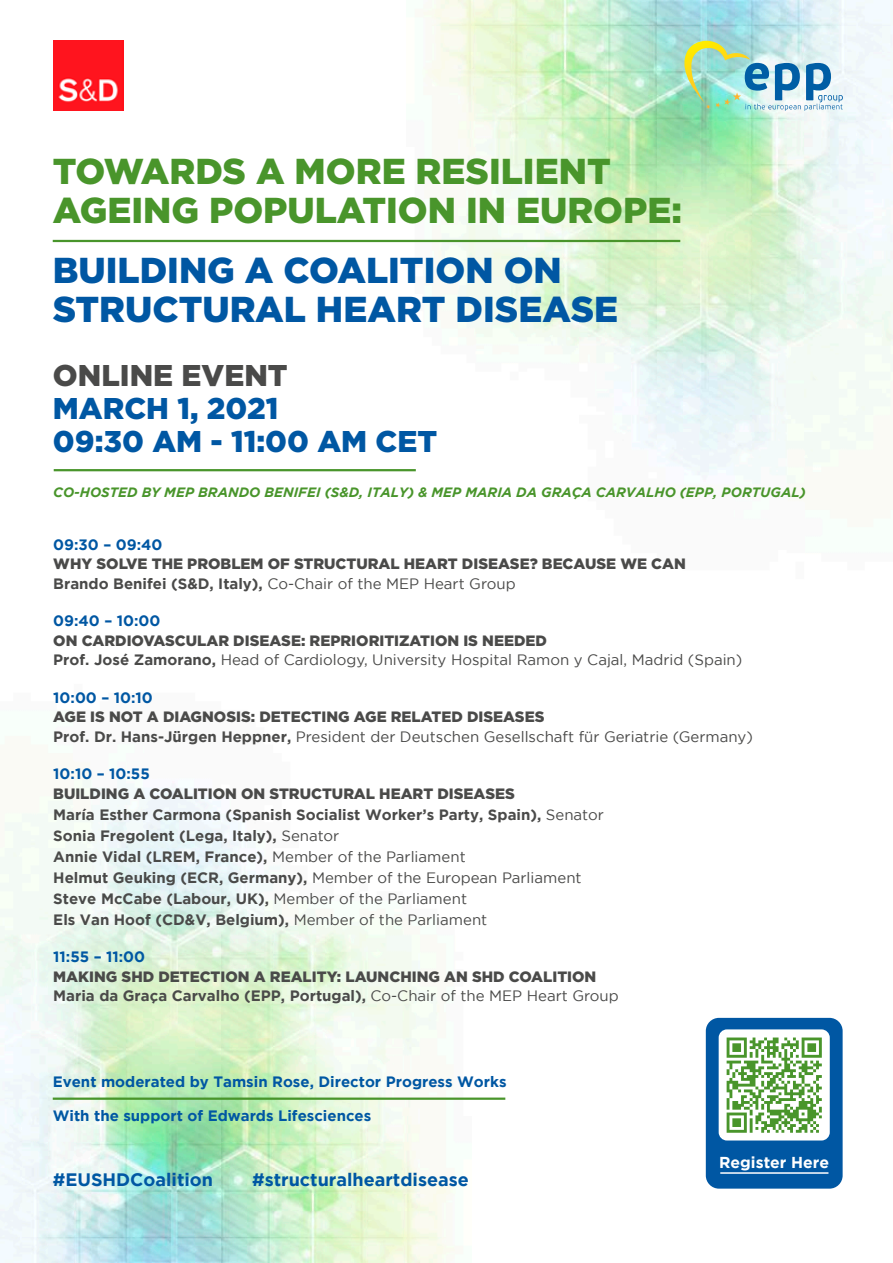
<style>
.page{position:relative;width:893px;height:1263px;background:#fff}
.page>*{position:absolute;margin:0;border:0;box-sizing:border-box;transform-origin:0 0}
.t1{font:900 36px/39px "Gotham";color:#49952b}
.t2{font:900 36px/39px "Gotham";color:#0057a3}
.t3{font:900 30px/33px "Gotham";color:#0057a3}
.t4{font:900 30px "Gotham";color:#4a4a49}
.t5{font:700 18px "Gotham";color:#0057a3}
.t6{font:700 15.75px "Gotham";color:#fff}
.t7{font:700 15px/21px "Gotham";color:#4a4a49}
.t8{font:15px/19.5px "Gotham";color:#4a4a49}
.t9{font:900 15px/19.5px "Gotham";color:#4a4a49}
.t10{font:700 15px "Gotham";color:#0057a3}
.t11{font:italic 700 13.5px "Gotham";color:#49952b}
.s1{font-weight:700}
.s2{font-weight:400}
.s3{font-weight:900}
</style>
<div class="page">
<img style="left:0;top:469px;width:455px;height:794px">
<img style="left:407px;top:0;width:486px;height:793px">
<hr style="left:54px;top:469px;width:362px;height:2px;background:#49952b">
<div style="left:706px;top:1018px;width:137px;height:170px;background:#0057a3;border-radius:13px"></div>
<div style="left:719px;top:1029px;width:111px;height:111px;background:#fff;border-radius:8px"></div>
<svg style="left:727px;top:1037px;width:95px;height:96px"></svg>
<hr style="left:720px;top:1172px;width:108px;height:2px;background:#fff">
<hr style="left:53px;top:1097px;width:452px;height:3px;background:#49952b">
<hr style="left:53px;top:240px;width:627px;height:2px;background:#49952b">
<img style="left:54px;top:41px;width:70px;height:70px">
<img style="left:679px;top:41px;width:164px;height:70px">
<h1 class="t1" style="left:53px;top:151px;width:631px">TOWARDS A MORE RESILIENT<br>AGEING POPULATION IN EUROPE:</h1>
<h1 class="t2" style="left:53px;top:250px;width:567px">BUILDING A COALITION ON<br>STRUCTURAL HEART DISEASE</h1>
<h2 class="t4" style="left:53px;top:358px;width:236px">ONLINE EVENT</h2>
<h2 class="t3" style="left:53px;top:391px;width:386px">MARCH 1, 2021<br>09:30 AM - 11:00 AM CET</h2>
<p class="t11" style="left:53px;top:484px;width:754px">CO-HOSTED BY MEP BRANDO BENIFEI (S&amp;D, ITALY) &amp; MEP MARIA DA GRAÇA CARVALHO (EPP, PORTUGAL)</p>
<p class="t10" style="left:53px;top:536px;width:111px">09:30 – 09:40</p>
<p class="t9" style="left:53px;top:554px;width:634px">WHY SOLVE THE PROBLEM OF STRUCTURAL HEART DISEASE? BECAUSE WE CAN<br><span class="s1">Brando Benifei (S&amp;D, Italy),</span> <span class="s2">Co-Chair of the MEP Heart Group</span></p>
<p class="t10" style="left:53px;top:612px;width:109px">09:40 – 10:00</p>
<p class="t8" style="left:53px;top:630px;width:691px"><span class="s3">ON CARDIOVASCULAR DISEASE: REPRIORITIZATION IS NEEDED<br></span><span class="s1">Prof. José Zamorano,</span> Head of Cardiology, University Hospital Ramon y Cajal, Madrid (Spain)</p>
<p class="t10" style="left:53px;top:689px;width:101px">10:00 – 10:10</p>
<p class="t8" style="left:53px;top:707px;width:701px"><span class="s3">AGE IS NOT A DIAGNOSIS: DETECTING AGE RELATED DISEASES<br></span><span class="s1">Prof. Dr. Hans-Jürgen Heppner,</span> President der Deutschen Gesellschaft für Geriatrie (Germany)</p>
<p class="t10" style="left:53px;top:765px;width:98px">10:10 – 10:55</p>
<p class="t7" style="left:53px;top:782px;width:552px"><span class="s3">BUILDING A COALITION ON STRUCTURAL HEART DISEASES<br></span>María Esther Carmona (Spanish Socialist Worker’s Party, Spain), <span class="s2">Senator </span>Sonia Fregolent (Lega, Italy), <span class="s2">Senator<br></span>Annie Vidal (LREM, France), <span class="s2">Member of the Parliament<br></span>Helmut Geuking (ECR, Germany), <span class="s2">Member of the European Parliament </span>Steve McCabe (Labour, UK), <span class="s2">Member of the Parliament<br></span>Els Van Hoof (CD&amp;V, Belgium), <span class="s2">Member of the Parliament</span></p>
<p class="t10" style="left:53px;top:948px;width:93px">11:55 – 11:00</p>
<p class="t9" style="left:53px;top:966px;width:567px">MAKING SHD DETECTION A REALITY: LAUNCHING AN SHD COALITION<br><span class="s1">Maria da Graça Carvalho (EPP, Portugal),</span> <span class="s2">Co-Chair of the MEP Heart Group</span></p>
<p class="t10" style="left:53px;top:1072px;width:455px">Event moderated by Tamsin Rose, Director Progress Works</p>
<p class="t10" style="left:53px;top:1107px;width:320px">With the support of Edwards Lifesciences</p>
<p class="t5" style="left:53px;top:1169px;width:162px">#EUSHDCoalition</p>
<p class="t5" style="left:252px;top:1169px;width:218px">#structuralheartdisease</p>
<p class="t6" style="left:719px;top:1153px;width:112px">Register Here</p>
</div>
